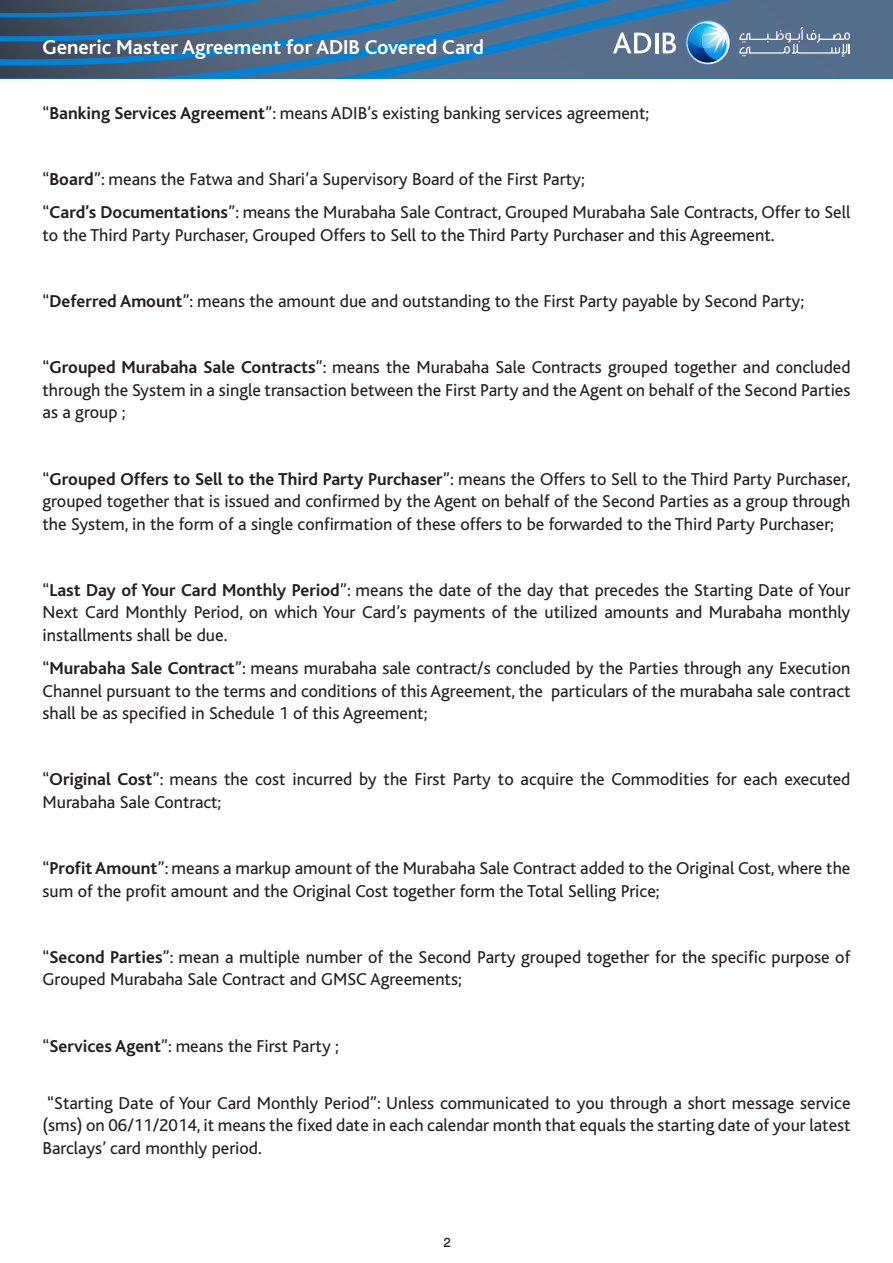
<style>
.page{position:relative;width:893px;height:1263px;background:#fff}
.page>*{position:absolute;margin:0;border:0;box-sizing:border-box;transform-origin:0 0}
.t1{font:700 21px "Bliss";color:#fff}
.Text-1{font:18px/22.5px "Bliss";color:#231f20;text-align:justify}
.t2{font:500 18px "Win Soft Pro";color:#231f20}
.s1{font-weight:700}
</style>
<div class="page">
<svg style="left:0;top:0;width:893px;height:78px;background:#486f92"></svg>
<p class="t1" style="left:43px;top:37px;width:443px">Generic Master Agreement for ADIB Covered Card</p>
<p class="Text-1" style="left:43px;top:102px;width:608px">“<span class="s1">Banking Services Agreement</span>”: means ADIB’s existing banking services agreement;</p>
<p class="Text-1" style="left:43px;top:168px;width:544px">“<span class="s1">Board</span>”: means the Fatwa and Shari’a Supervisory Board of the First Party;</p>
<p class="Text-1" style="left:43px;top:202px;width:809px">“<span class="s1">Card’s Documentations</span>”: means the Murabaha Sale Contract, Grouped Murabaha Sale Contracts, Offer to Sell to the Third Party Purchaser, Grouped Offers to Sell to the Third Party Purchaser and this Agreement.</p>
<p class="Text-1" style="left:43px;top:290px;width:763px">“<span class="s1">Deferred Amount</span>”: means the amount due and outstanding to the First Party payable by Second Party;</p>
<p class="Text-1" style="left:43px;top:357px;width:809px">“<span class="s1">Grouped Murabaha Sale Contracts</span>”: means the Murabaha Sale Contracts grouped together and concluded through the System in a single transaction between the First Party and the Agent on behalf of the Second Parties as a group ;</p>
<p class="Text-1" style="left:43px;top:468px;width:809px">“<span class="s1">Grouped Offers to Sell to the Third Party Purchaser</span>”: means the Offers to Sell to the Third Party Purchaser, grouped together that is issued and confirmed by the Agent on behalf of the Second Parties as a group through the System, in the form of a single confirmation of these offers to be forwarded to the Third Party Purchaser;</p>
<p class="Text-1" style="left:43px;top:579px;width:809px">“<span class="s1">Last Day of Your Card Monthly Period</span>”: means the date of the day that precedes the Starting Date of Your Next Card Monthly Period, on which Your Card’s payments of the utilized amounts and Murabaha monthly installments shall be due.</p>
<p class="Text-1" style="left:43px;top:657px;width:809px">“<span class="s1">Murabaha Sale Contract</span>”: means murabaha sale contract/s concluded by the Parties through any Execution Channel pursuant to the terms and conditions of this Agreement, the particulars of the murabaha sale contract shall be as specified in Schedule 1 of this Agreement;</p>
<p class="Text-1" style="left:43px;top:769px;width:809px">“<span class="s1">Original Cost</span>”: means the cost incurred by the First Party to acquire the Commodities for each executed<br>Murabaha Sale Contract;</p>
<p class="Text-1" style="left:43px;top:857px;width:809px">“<span class="s1">Profit Amount</span>”: means a markup amount of the Murabaha Sale Contract added to the Original Cost, where the sum of the profit amount and the Original Cost together form the Total Selling Price;</p>
<p class="Text-1" style="left:43px;top:946px;width:809px">“<span class="s1">Second Parties</span>”: mean a multiple number of the Second Party grouped together for the specific purpose of<br>Grouped Murabaha Sale Contract and GMSC Agreements;</p>
<p class="Text-1" style="left:43px;top:1035px;width:298px">“<span class="s1">Services Agent</span>”: means the First Party ;</p>
<p class="Text-1" style="left:43px;top:1092px;width:809px">“Starting Date of Your Card Monthly Period”: Unless communicated to you through a short message service (sms) on 06/11/2014, it means the fixed date in each calendar month that equals the starting date of your latest Barclays’ card monthly period.</p>
<p class="t2" style="left:443px;top:1230px;width:9px">2</p>
</div>
